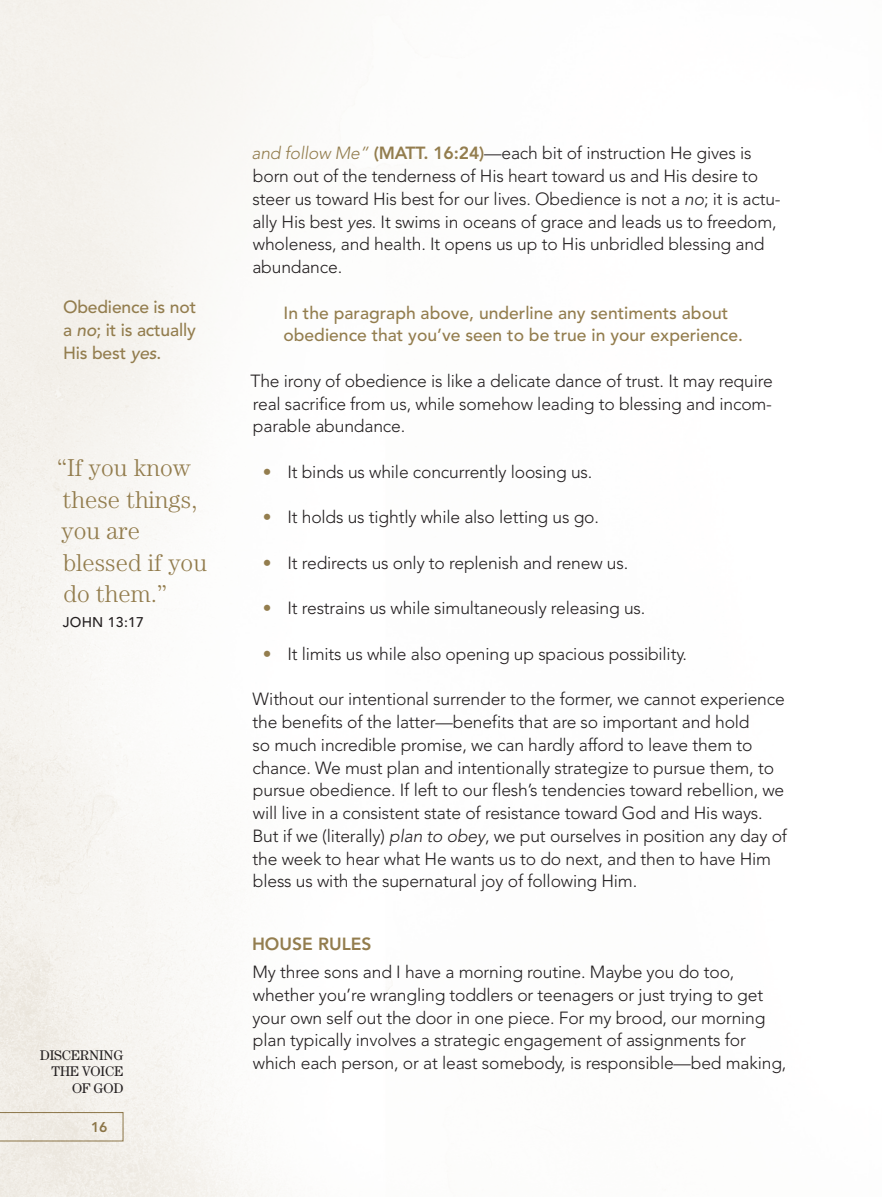
<style>
.page{position:relative;width:882px;height:1197px;background:#fff}
.page>*{position:absolute;margin:0;border:0;box-sizing:border-box;transform-origin:0 0}
.t1{font:300 24.5px/31.5px "Century Std";color:#937d4e}
.t2{font:300 17.5px/22.8px "Avenir LT Std";letter-spacing:-.01em;color:#231f20}
.t3{font:500 17.5px/22.8px "Avenir LT Std";color:#937d4e;text-align:justify}
.t4{font:800 17.5px "Avenir LT Std";color:#937d4e}
.t5{font:14px/16.8px "Century Std";letter-spacing:-.015em;color:#231f20;text-align:right}
.t6{font:500 14px "Avenir LT Std";letter-spacing:.02em;color:#231f20}
.t7{font:800 14px "Avenir LT Std";color:#937d4e}
.s1{font-style:italic}
.s2{font-style:italic;color:#937d4e}
.s3{font-weight:800;color:#937d4e}
.s4{color:#937d4e}
</style>
<div class="page">
<svg style="left:0;top:1112px;width:123px;height:29px"></svg>
<p class="t3" style="left:63px;top:296px;width:135px">Obedience is not a <span class="s1">no</span>; it is actually His best <span class="s1">yes</span>.</p>
<h1 class="t1" style="left:57px;top:452px;width:151px">“If you know these things, you are blessed if you do them.”</h1>
<p class="t6" style="left:63px;top:614px;width:83px">JOHN 13:17</p>
<p class="t5" style="left:40px;top:1046px;width:85px">DISCERNING<br>THE VOICE<br>OF GOD</p>
<p class="t7" style="left:91px;top:1119px;width:18px">16</p>
<p class="t2" style="left:252px;top:142px;width:531px"><span class="s2">and follow Me”</span> <span class="s3">(MATT. 16:24)</span>—each bit of instruction He gives is born out of the tenderness of His heart toward us and His desire to steer us toward His best for our lives. Obedience is not a <span class="s1">no</span>; it is actu&shy;ally His best <span class="s1">yes</span>. It swims in oceans of grace and leads us to freedom, wholeness, and health. It opens us up to His unbridled blessing and abundance.</p>
<p class="t3" style="left:284px;top:302px;width:461px">In the paragraph above, underline any sentiments about obedience that you’ve seen to be true in your experience.</p>
<p class="t2" style="left:251px;top:369px;width:524px;text-align:justify">The irony of obedience is like a delicate dance of trust. It may require real sacrifice from us, while somehow leading to blessing and incom&shy;parable abundance.</p>
<p class="t2" style="left:263px;top:460px;width:331px"><span class="s4">•</span> It binds us while concurrently loosing us.</p>
<p class="t2" style="left:263px;top:506px;width:338px"><span class="s4">•</span> It holds us tightly while also letting us go.</p>
<p class="t2" style="left:263px;top:551px;width:367px"><span class="s4">•</span> It redirects us only to replenish and renew us.</p>
<p class="t2" style="left:263px;top:597px;width:384px"><span class="s4">•</span> It restrains us while simultaneously releasing us.</p>
<p class="t2" style="left:263px;top:642px;width:426px"><span class="s4">•</span> It limits us while also opening up spacious possibility.</p>
<p class="t2" style="left:252px;top:688px;width:536px">Without our intentional surrender to the former, we cannot experience the benefits of the latter—benefits that are so important and hold<br>so much incredible promise, we can hardly afford to leave them to chance. We must plan and intentionally strategize to pursue them, to pursue obedience. If left to our flesh’s tendencies toward rebellion, we will live in a consistent state of resistance toward God and His ways.<br>But if we (literally) <span class="s1">plan to obey</span>, we put ourselves in position any day of the week to hear what He wants us to do next, and then to have Him bless us with the supernatural joy of following Him.</p>
<p class="t4" style="left:252px;top:934px;width:121px">HOUSE RULES</p>
<p class="t2" style="left:252px;top:961px;width:536px">My three sons and I have a morning routine. Maybe you do too, whether you’re wrangling toddlers or teenagers or just trying to get your own self out the door in one piece. For my brood, our morning plan typically involves a strategic engagement of assignments for which each person, or at least somebody, is responsible—bed making,</p>
</div>
